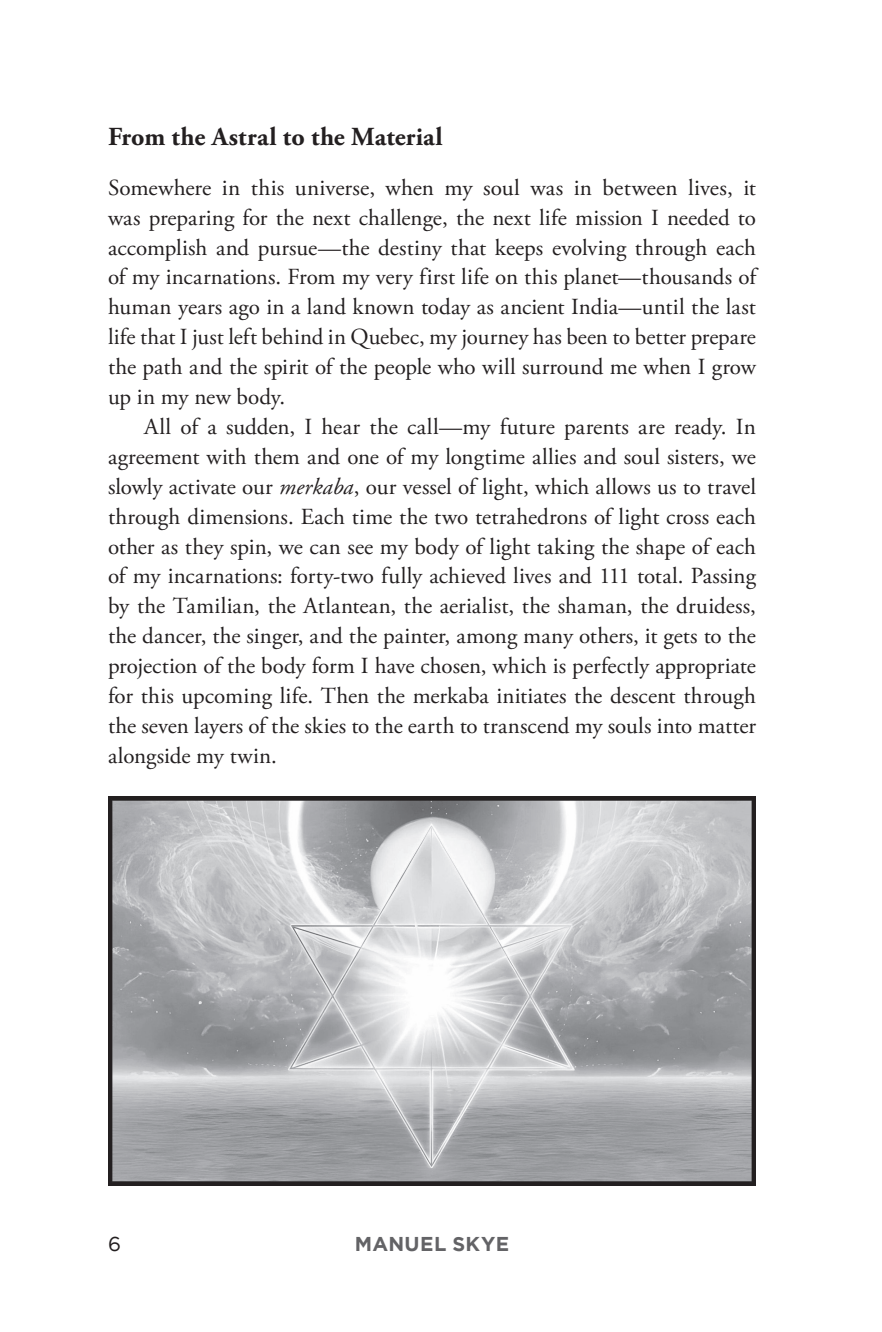
<style>
.page{position:relative;width:882px;height:1332px;background:#fff}
.page>*{position:absolute;margin:0;border:0;box-sizing:border-box;transform-origin:0 0}
.t1{font:700 26px "Adobe Garamond Pro";letter-spacing:.005em;color:#231f20}
.t2{font:23px/30px "Adobe Garamond Pro";color:#231f20;text-align:justify}
.t3{font:700 20px "Gotham";color:#636366}
.t4{font:20px "Gotham";color:#231f20}
.s1{font-style:italic}
</style>
<div class="page">
<img style="left:108px;top:797px;width:648px;height:389px">
<p class="t1" style="left:108px;top:121px;width:336px">From the Astral to the Material</p>
<p class="t2" style="left:108px;top:173px;width:650px">Somewhere in this universe, when my soul was in between lives, it was preparing for the next challenge, the next life mission I needed to accomplish and pursue—the destiny that keeps evolving through each of my incarnations. From my very first life on this planet—thousands of human years ago in a land known today as ancient India—until the last life that I just left behind in Quebec, my journey has been to better prepare the path and the spirit of the people who will surround me when I grow up in my new body.</p>
<p class="t2" style="left:108px;top:412px;width:650px;text-indent:36px">All of a sudden, I hear the call—my future parents are ready. In agreement with them and one of my longtime allies and soul sisters, we slowly activate our <span class="s1">merkaba</span>, our vessel of light, which allows us to travel through dimensions. Each time the two tetrahedrons of light cross each other as they spin, we can see my body of light taking the shape of each of my incarnations: forty-two fully achieved lives and 111 total. Passing by the Tamilian, the Atlantean, the aerialist, the shaman, the druidess, the dancer, the singer, and the painter, among many others, it gets to the projection of the body form I have chosen, which is perfectly appropriate for this upcoming life. Then the merkaba initiates the descent through the seven layers of the skies to the earth to transcend my souls into matter alongside my twin.</p>
<p class="t4" style="left:108px;top:1233px;width:14px">6</p>
<p class="t3" style="left:355px;top:1232px;width:16px">MANUEL</p>
<p class="t3" style="left:452px;top:1232px;width:28px">SKYE</p>
</div>
